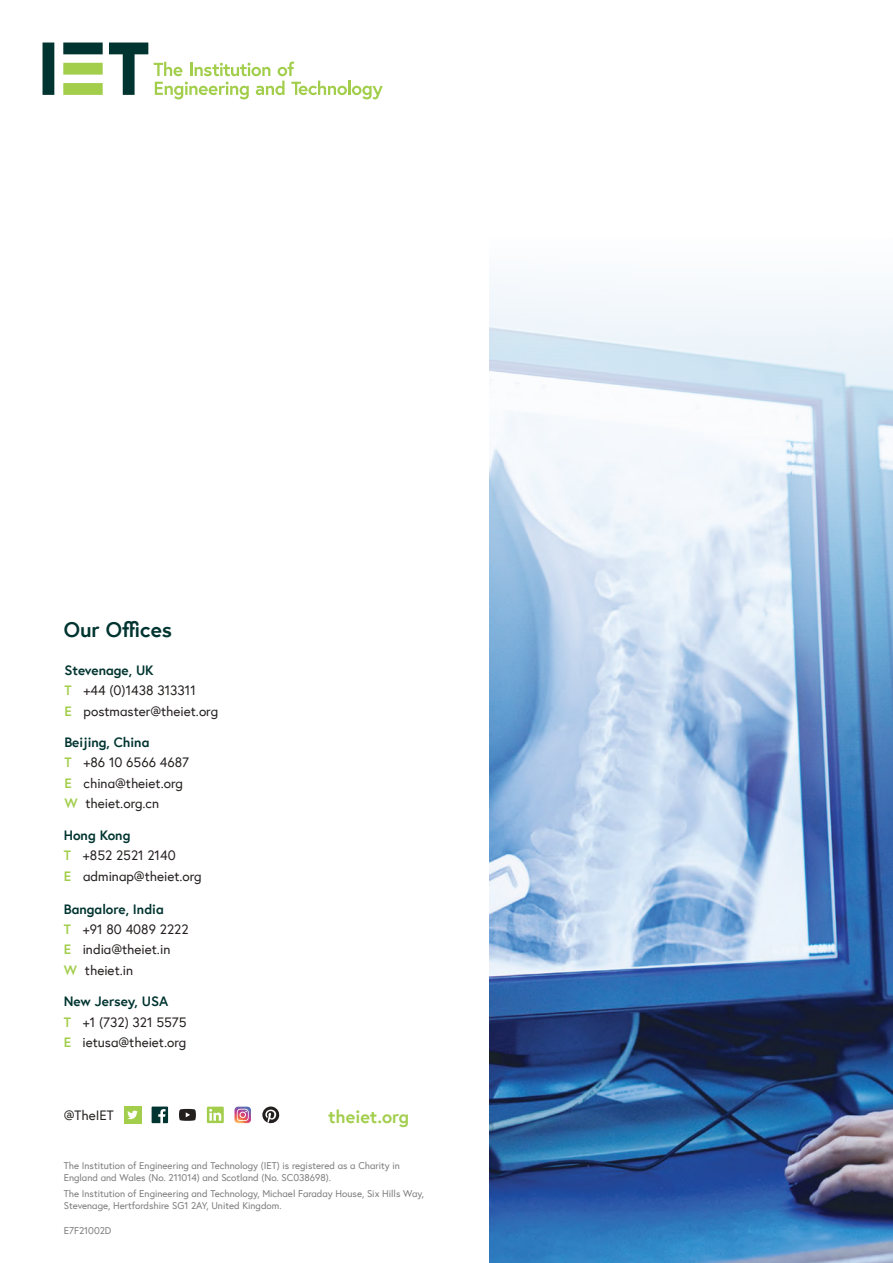
<style>
.page{position:relative;width:893px;height:1263px;background:#fff}
.page>*{position:absolute;margin:0;border:0;box-sizing:border-box;transform-origin:0 0}
.t1{font:700 21px "Europa";color:#003430}
.t2{font:700 18px "Europa";color:#a2ce4c}
.t3{font:13.5px/20.4px "Europa";color:#241f1f}
.t4{font:9.75px/12px "Europa";color:#7d7c7e}
.s1{font-weight:700;color:#003430}
.s2{font-weight:700;color:#a2ce4c}
</style>
<div class="page">
<svg style="left:154px;top:62px;width:229px;height:37px"></svg>
<svg style="left:43px;top:43px;width:105px;height:52px"></svg>
<img style="left:489px;top:285px;width:404px;height:978px">
<svg style="left:179px;top:1109px;width:17px;height:12px"></svg>
<div style="left:124px;top:1106px;width:17px;height:17px;background:#a2ce4c"></div>
<svg style="left:127px;top:1110px;width:11px;height:9px"></svg>
<svg style="left:262px;top:1106px;width:18px;height:18px"></svg>
<div style="left:207px;top:1106px;width:17px;height:17px;background:#a2ce4c"></div>
<svg style="left:209px;top:1109px;width:12px;height:12px"></svg>
<svg style="left:234px;top:1106px;width:17px;height:17px"></svg>
<svg style="left:152px;top:1106px;width:16px;height:17px"></svg>
<h1 class="t1" style="left:64px;top:616px;width:110px">Our Offices</h1>
<p class="t3" style="left:64px;top:660px;width:155px"><span class="s1">Stevenage, UK<br></span><span class="s2">T</span> +44 (0)1438 313311<br><span class="s2">E</span> postmaster@theiet.org</p>
<p class="t3" style="left:64px;top:732px;width:126px"><span class="s1">Beijing, China<br></span><span class="s2">T</span> +86 10 6566 4687<br><span class="s2">E</span> china@theiet.org<br><span class="s2">W</span> theiet.org.cn</p>
<p class="t3" style="left:64px;top:825px;width:139px"><span class="s1">Hong Kong<br></span><span class="s2">T</span> +852 2521 2140<br><span class="s2">E</span> adminap@theiet.org</p>
<p class="t3" style="left:64px;top:898px;width:126px"><span class="s1">Bangalore, India<br></span><span class="s2">T</span> +91 80 4089 2222<br><span class="s2">E</span> india@theiet.in<br><span class="s2">W</span> theiet.in</p>
<p class="t3" style="left:64px;top:991px;width:124px"><span class="s1">New Jersey, USA<br></span><span class="s2">T</span> +1 (732) 321 5575<br><span class="s2">E</span> ietusa@theiet.org</p>
<p class="t3" style="left:64px;top:1105px;width:52px">@TheIET</p>
<h2 class="t2" style="left:328px;top:1105px;width:83px">theiet.org</h2>
<p class="t4" style="left:64px;top:1159px;width:338px">The Institution of Engineering and Technology (IET) is registered as a Charity in<br>England and Wales (No. 211014) and Scotland (No. SC038698).</p>
<p class="t4" style="left:64px;top:1187px;width:362px">The Institution of Engineering and Technology, Michael Faraday House, Six Hills Way,<br>Stevenage, Hertfordshire SG1 2AY, United Kingdom.</p>
<p class="t4" style="left:64px;top:1224px;width:49px">E7F21002D</p>
</div>
